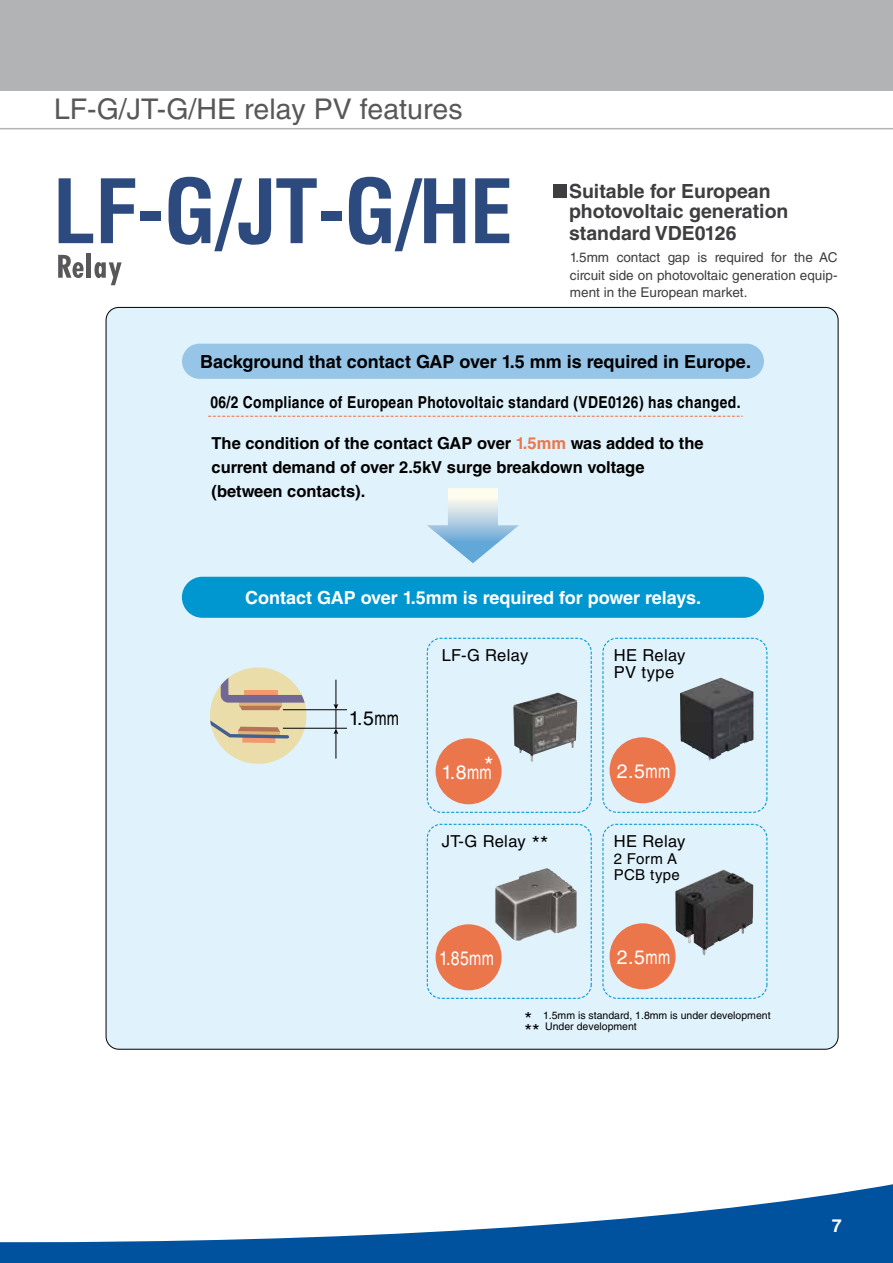
<style>
.page{position:relative;width:893px;height:1263px;background:#fff}
.page>*{position:absolute;margin:0;border:0;box-sizing:border-box;transform-origin:0 0}
.t1{font:700 condensed 86.4px "Helvetica LT Std";color:#2d4a7f}
.t2{font:28.5px "Helvetica";color:#58585a}
.t3{font:24px "Helvetica LT Std";color:#fff}
.t4{font:21px "Helvetica LT Std";color:#000}
.t5{font:700 19.5px/19.5px "Helvetica LT Std";color:#3e3d40}
.t6{font:19.5px "Helvetica LT Std";letter-spacing:.025em;color:#fff}
.t7{font:19.5px "Helvetica LT Std";letter-spacing:.025em;color:#fff;scale:.81 1}
.t8{font:19.5px "Helvetica LT Std";color:#000}
.t9{font:700 18px "Helvetica LT Std";color:#000}
.t10{font:700 18px "Helvetica LT Std";color:#fff}
.t11{font:700 18px "Helvetica";color:#fff}
.t12{font:700 16.5px/24px "Helvetica LT Std";color:#000}
.t13{font:700 16.5px "Helvetica LT Std";letter-spacing:.025em;color:#000;scale:.84 1}
.t14{font:16.5px/16.5px "Helvetica LT Std";letter-spacing:.025em;color:#000}
.t15{font:15px/16.5px "Helvetica LT Std";letter-spacing:.025em;color:#000}
.t16{font:13.5px/17.2px "Helvetica LT Std";color:#3e3d40;text-align:justify}
.t17{font:10.5px/11.4px "Helvetica LT Std";color:#000}
.s1{color:#ec764c}
.s2{font-size:19.5px}
</style>
<div class="page">
<div style="left:0;top:0;width:893px;height:90px;background:#b1b3b4"></div>
<hr style="left:0;top:128px;width:893px;height:1px;background:#b1b3b4">
<svg style="left:0;top:1184px;width:893px;height:79px"></svg>
<div style="left:106px;top:307px;width:732px;height:742px;background:#e0f2fb;border-radius:13px"></div>
<img style="left:513px;top:692px;width:64px;height:70px">
<img style="left:680px;top:678px;width:74px;height:83px">
<img style="left:495px;top:868px;width:82px;height:73px">
<img style="left:675px;top:869px;width:78px;height:86px">
<div style="left:427px;top:638px;width:165px;height:175px;border:1px dashed #0096d0;border-radius:14px"></div>
<div style="left:602px;top:638px;width:165px;height:175px;border:1px dashed #0096d0;border-radius:14px"></div>
<div style="left:436px;top:738px;width:66px;height:66px;background:#ec764c;border-radius:50%"></div>
<div style="left:610px;top:737px;width:66px;height:66px;background:#ec764c;border-radius:50%"></div>
<div style="left:210px;top:667px;width:96px;height:97px;background:#eadda9;border-radius:50%"></div>
<svg style="left:210px;top:667px;width:96px;height:76px"></svg>
<hr style="left:283px;top:709px;width:64px;height:1px;background:#000">
<hr style="left:283px;top:728px;width:64px;height:1px;background:#000">
<svg style="left:334px;top:680px;width:4px;height:78px"></svg>
<div style="left:427px;top:824px;width:165px;height:175px;border:1px dashed #0096d0;border-radius:14px"></div>
<div style="left:602px;top:824px;width:165px;height:175px;border:1px dashed #0096d0;border-radius:14px"></div>
<div style="left:436px;top:924px;width:66px;height:66px;background:#ec764c;border-radius:50%"></div>
<div style="left:610px;top:923px;width:66px;height:66px;background:#ec764c;border-radius:50%"></div>
<div style="left:182px;top:344px;width:582px;height:35px;background:#96c5e7;border-radius:18px"></div>
<div style="left:182px;top:577px;width:582px;height:41px;background:#0096d0;border-radius:21px"></div>
<svg style="left:427px;top:488px;width:92px;height:75px"></svg>
<svg style="left:208px;top:416px;width:535px;height:1px"></svg>
<svg style="left:58px;top:255px;width:26px;height:23px"></svg>
<hr style="left:87px;top:253px;width:4px;height:25px;background:#58585a">
<svg style="left:94px;top:262px;width:28px;height:23px"></svg>
<div style="left:553px;top:184px;width:14px;height:14px;background:#3e3d40"></div>
<h2 class="t2" style="left:54px;top:92px;width:410px">LF-G/JT-G/HE relay PV features</h2>
<h1 class="t1" style="left:53px;top:158px;width:462px">LF-G/JT-G/HE</h1>
<p class="t5" style="left:569px;top:182px;width:221px">Suitable for European photovoltaic generation</p>
<p class="t5" style="left:569px;top:224px;width:169px">standard VDE0126</p>
<p class="t16" style="left:570px;top:249px;width:269px">1.5mm contact gap is required for the AC circuit side on photovoltaic generation equip&shy;ment in the European market.</p>
<p class="t9" style="left:200px;top:351px;width:553px">Background that contact GAP over 1.5 mm is required in Europe.</p>
<p class="t13" style="left:210px;top:392px;width:633px">06/2 Compliance of European Photovoltaic standard (VDE0126) has changed.</p>
<p class="t12" style="left:212px;top:431px;width:494px">The condition of the contact GAP over <span class="s1">1.5mm</span> was added to the current demand of over 2.5kV surge breakdown voltage (between contacts).</p>
<p class="t10" style="left:245px;top:587px;width:458px">Contact GAP over 1.5mm is required for power relays.</p>
<p class="t8" style="left:349px;top:707px;width:52px">1.5mm</p>
<p class="t14" style="left:442px;top:647px;width:88px">LF-G Relay</p>
<p class="t14" style="left:614px;top:647px;width:73px">HE Relay<br>PV type</p>
<h3 class="t3" style="left:484px;top:752px;width:11px">*</h3>
<p class="t6" style="left:441px;top:761px;width:52px">1.8mm</p>
<p class="t6" style="left:617px;top:760px;width:55px">2.5mm</p>
<p class="t14" style="left:442px;top:833px;width:86px">JT-G Relay</p>
<p class="t14" style="left:614px;top:833px;width:73px">HE Relay</p>
<p class="t15" style="left:614px;top:850px;width:68px">2 Form A<br>PCB type</p>
<p class="t4" style="left:532px;top:831px;width:18px">**</p>
<p class="t7" style="left:439px;top:947px;width:69px">1.85mm</p>
<p class="t6" style="left:617px;top:946px;width:55px">2.5mm</p>
<p class="t17" style="left:525px;top:1009px;width:248px"><span class="s2">*</span> 1.5mm is standard, 1.8mm is under development <span class="s2">**</span> Under development</p>
<p class="t11" style="left:832px;top:1215px;width:12px">7</p>
</div>
